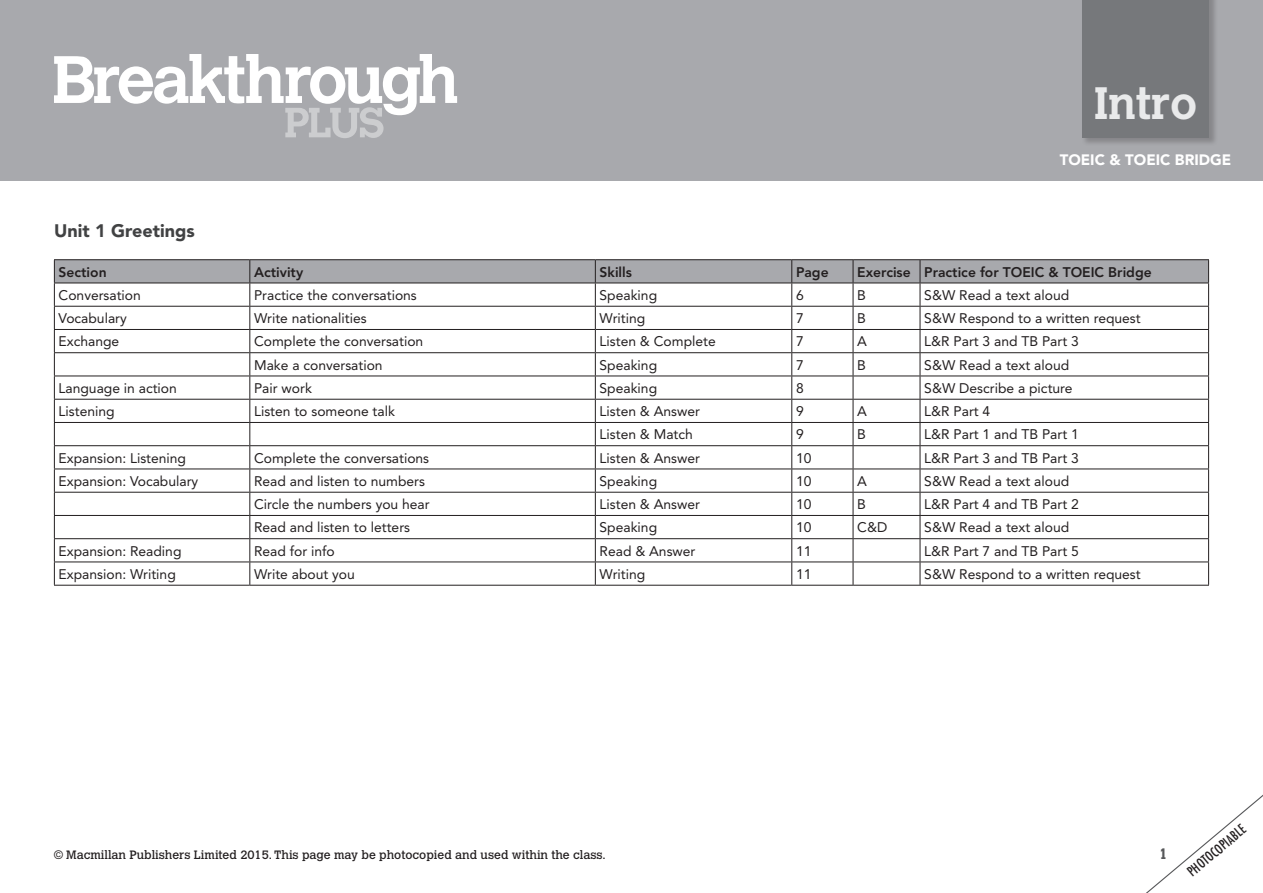
<style>
.page{position:relative;width:1263px;height:893px;background:#fff}
.page>*{position:absolute;margin:0;border:0;box-sizing:border-box;transform-origin:0 0}
.t1{font:700 45px "Calvert MT Std";color:#e9eaeb}
.t2{font:900 18px "Avenir LT Std";color:#414243}
.t3{font:900 15px "Avenir LT Std";color:#fff}
.t4{font:700 15px "Calvert MT Std";color:#57585a}
.t5{font:13.8px "Avenir LT Std";color:#231f20}
.t6{font:800 13.8px "Avenir LT Std";color:#231f20}
.t7{font:condensed 13.5px "Futura Std";color:#231f20}
.t8{font:12px "Calvert MT Std";color:#231f20}
</style>
<div class="page">
<div style="left:0;top:0;width:1263px;height:181px;background:#a8a9ad"></div>
<svg style="left:1146px;top:794px;width:117px;height:99px"></svg>
<svg style="left:54px;top:54px;width:403px;height:84px"></svg>
<div style="left:1082px;top:0;width:136px;height:146px;background:#231f20;opacity:.25"></div>
<div style="left:1082px;top:0;width:127px;height:137px;background:#76787b"></div>
<hr style="left:54px;top:259px;width:196px;height:1px;background:#231f20">
<hr style="left:250px;top:259px;width:345px;height:1px;background:#231f20">
<hr style="left:595px;top:259px;width:197px;height:1px;background:#231f20">
<hr style="left:792px;top:259px;width:61px;height:1px;background:#231f20">
<hr style="left:853px;top:259px;width:67px;height:1px;background:#231f20">
<hr style="left:920px;top:259px;width:289px;height:1px;background:#231f20">
<svg style="left:54px;top:260px;width:1155px;height:325px"></svg>
<hr style="left:54px;top:585px;width:196px;height:1px;background:#231f20">
<hr style="left:250px;top:585px;width:345px;height:1px;background:#231f20">
<hr style="left:595px;top:585px;width:197px;height:1px;background:#231f20">
<hr style="left:792px;top:585px;width:61px;height:1px;background:#231f20">
<hr style="left:853px;top:585px;width:67px;height:1px;background:#231f20">
<hr style="left:920px;top:585px;width:289px;height:1px;background:#231f20">
<h1 class="t1" style="left:1094px;top:75px;width:105px">Intro</h1>
<p class="t3" style="left:1060px;top:150px;width:173px">TOEIC &amp; TOEIC BRIDGE</p>
<h2 class="t2" style="left:54px;top:220px;width:142px">Unit 1 Greetings</h2>
<p class="t6" style="left:59px;top:264px;width:50px">Section</p>
<p class="t6" style="left:254px;top:264px;width:51px">Activity</p>
<p class="t6" style="left:600px;top:264px;width:34px">Skills</p>
<p class="t6" style="left:796px;top:264px;width:34px">Page</p>
<p class="t6" style="left:857px;top:264px;width:296px">Exercise Practice for TOEIC &amp; TOEIC Bridge</p>
<p class="t5" style="left:59px;top:287px;width:84px">Conversation</p>
<p class="t5" style="left:254px;top:287px;width:164px">Practice the conversations</p>
<p class="t5" style="left:600px;top:287px;width:59px">Speaking</p>
<p class="t5" style="left:796px;top:287px;width:9px">6</p>
<p class="t5" style="left:857px;top:287px;width:10px">B</p>
<p class="t5" style="left:924px;top:287px;width:146px">S&amp;W Read a text aloud</p>
<p class="t5" style="left:59px;top:310px;width:70px">Vocabulary</p>
<p class="t5" style="left:254px;top:310px;width:114px">Write nationalities</p>
<p class="t5" style="left:600px;top:310px;width:47px">Writing</p>
<p class="t5" style="left:796px;top:310px;width:9px">7</p>
<p class="t5" style="left:857px;top:310px;width:10px">B</p>
<p class="t5" style="left:924px;top:310px;width:218px">S&amp;W Respond to a written request</p>
<p class="t5" style="left:59px;top:333px;width:62px">Exchange</p>
<p class="t5" style="left:254px;top:333px;width:171px">Complete the conversation</p>
<p class="t5" style="left:600px;top:333px;width:118px">Listen &amp; Complete</p>
<p class="t5" style="left:796px;top:333px;width:9px">7</p>
<p class="t5" style="left:857px;top:333px;width:11px">A</p>
<p class="t5" style="left:924px;top:333px;width:156px">L&amp;R Part 3 and TB Part 3</p>
<p class="t5" style="left:254px;top:357px;width:130px">Make a conversation</p>
<p class="t5" style="left:600px;top:357px;width:59px">Speaking</p>
<p class="t5" style="left:796px;top:357px;width:9px">7</p>
<p class="t5" style="left:857px;top:357px;width:10px">B</p>
<p class="t5" style="left:924px;top:357px;width:146px">S&amp;W Read a text aloud</p>
<p class="t5" style="left:59px;top:380px;width:120px">Language in action</p>
<p class="t5" style="left:254px;top:380px;width:59px">Pair work</p>
<p class="t5" style="left:600px;top:380px;width:59px">Speaking</p>
<p class="t5" style="left:796px;top:380px;width:9px">8</p>
<p class="t5" style="left:924px;top:380px;width:150px">S&amp;W Describe a picture</p>
<p class="t5" style="left:59px;top:403px;width:58px">Listening</p>
<p class="t5" style="left:254px;top:403px;width:142px">Listen to someone talk</p>
<p class="t5" style="left:600px;top:403px;width:102px">Listen &amp; Answer</p>
<p class="t5" style="left:796px;top:403px;width:9px">9</p>
<p class="t5" style="left:857px;top:403px;width:11px">A</p>
<p class="t5" style="left:924px;top:403px;width:68px">L&amp;R Part 4</p>
<p class="t5" style="left:600px;top:426px;width:95px">Listen &amp; Match</p>
<p class="t5" style="left:796px;top:426px;width:9px">9</p>
<p class="t5" style="left:857px;top:426px;width:10px">B</p>
<p class="t5" style="left:924px;top:426px;width:156px">L&amp;R Part 1 and TB Part 1</p>
<p class="t5" style="left:59px;top:450px;width:129px">Expansion: Listening</p>
<p class="t5" style="left:254px;top:450px;width:177px">Complete the conversations</p>
<p class="t5" style="left:600px;top:450px;width:102px">Listen &amp; Answer</p>
<p class="t5" style="left:796px;top:450px;width:17px">10</p>
<p class="t5" style="left:924px;top:450px;width:156px">L&amp;R Part 3 and TB Part 3</p>
<p class="t5" style="left:59px;top:473px;width:141px">Expansion: Vocabulary</p>
<p class="t5" style="left:254px;top:473px;width:172px">Read and listen to numbers</p>
<p class="t5" style="left:600px;top:473px;width:59px">Speaking</p>
<p class="t5" style="left:796px;top:473px;width:17px">10</p>
<p class="t5" style="left:857px;top:473px;width:11px">A</p>
<p class="t5" style="left:924px;top:473px;width:146px">S&amp;W Read a text aloud</p>
<p class="t5" style="left:254px;top:496px;width:177px">Circle the numbers you hear</p>
<p class="t5" style="left:600px;top:496px;width:102px">Listen &amp; Answer</p>
<p class="t5" style="left:796px;top:496px;width:17px">10</p>
<p class="t5" style="left:857px;top:496px;width:10px">B</p>
<p class="t5" style="left:924px;top:496px;width:156px">L&amp;R Part 4 and TB Part 2</p>
<p class="t5" style="left:254px;top:519px;width:158px">Read and listen to letters</p>
<p class="t5" style="left:600px;top:519px;width:59px">Speaking</p>
<p class="t5" style="left:796px;top:519px;width:17px">10</p>
<p class="t5" style="left:857px;top:519px;width:32px">C&amp;D</p>
<p class="t5" style="left:924px;top:519px;width:146px">S&amp;W Read a text aloud</p>
<p class="t5" style="left:59px;top:543px;width:124px">Expansion: Reading</p>
<p class="t5" style="left:254px;top:543px;width:82px">Read for info</p>
<p class="t5" style="left:600px;top:543px;width:97px">Read &amp; Answer</p>
<p class="t5" style="left:796px;top:543px;width:17px">11</p>
<p class="t5" style="left:924px;top:543px;width:156px">L&amp;R Part 7 and TB Part 5</p>
<p class="t5" style="left:59px;top:566px;width:119px">Expansion: Writing</p>
<p class="t5" style="left:254px;top:566px;width:102px">Write about you</p>
<p class="t5" style="left:600px;top:566px;width:47px">Writing</p>
<p class="t5" style="left:796px;top:566px;width:17px">11</p>
<p class="t5" style="left:924px;top:566px;width:218px">S&amp;W Respond to a written request</p>
<p class="t8" style="left:54px;top:848px;width:553px">© Macmillan Publishers Limited 2015. This page may be photocopied and used within the class.</p>
<p class="t4" style="left:1158px;top:844px;width:11px">1</p>
<p class="t7" style="left:1184px;top:867px;width:73px;rotate:-40deg">PHOTOCOPIABLE</p>
</div>
